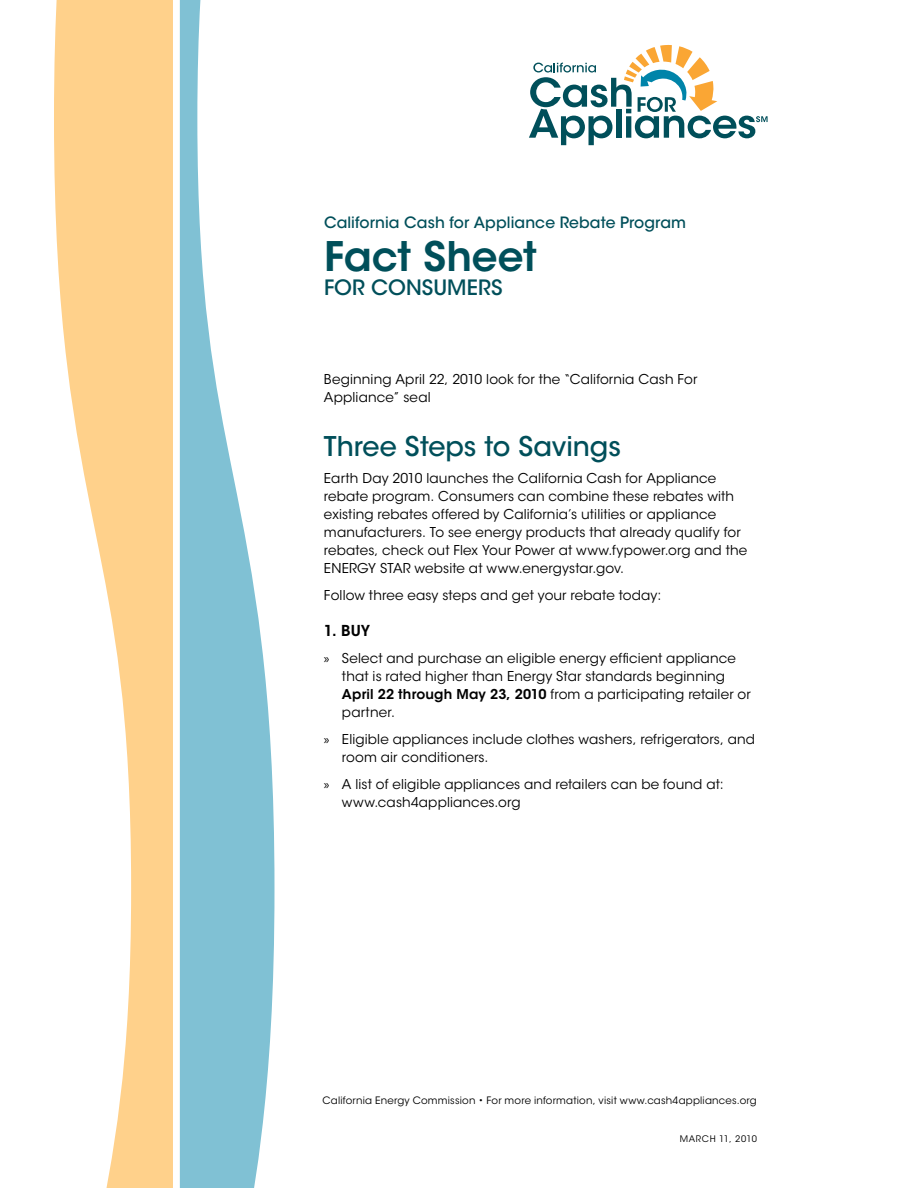
<style>
.page{position:relative;width:918px;height:1188px;background:#fff}
.page>*{position:absolute;margin:0;border:0;box-sizing:border-box;transform-origin:0 0}
.t1{font:600 40.5px "ITC Avant Garde Std";letter-spacing:-.005em;color:#004f5a}
.t2{font:500 27px "ITC Avant Garde Std";letter-spacing:-.005em;color:#004f5a}
.t3{font:500 21px "ITC Avant Garde Std";letter-spacing:.005em;color:#004f5a}
.t4{font:500 15.45px "ITC Avant Garde Std";letter-spacing:.005em;color:#004f5a}
.t5{font:600 15px "ITC Avant Garde Std";color:#000}
.t6{font:13.5px/18px "ITC Avant Garde Std";letter-spacing:.01em;color:#000}
.t7{font:10.2px "ITC Avant Garde Std";letter-spacing:.02em;color:#000}
.t8{font:9px "ITC Avant Garde Std";letter-spacing:.075em;color:#000}
.s1{font-family:"Myriad Pro"}
.s2{font-weight:600}
</style>
<div class="page">
<svg style="left:54px;top:0;width:119px;height:1188px;fill:#ffd18b"></svg>
<svg style="left:180px;top:0;width:94px;height:1188px;fill:#80c1d4"></svg>
<svg style="left:529px;top:45px;width:239px;height:100px"></svg>
<p class="t4" style="left:324px;top:213px;width:364px">California Cash for Appliance Rebate Program</p>
<h1 class="t1" style="left:324px;top:231px;width:214px">Fact Sheet</h1>
<h3 class="t3" style="left:324px;top:274px;width:180px">For Consumers</h3>
<p class="t6" style="left:324px;top:370px;width:375px">Beginning April 22, 2010 look for the “California Cash For<br>Appliance” seal</p>
<h2 class="t2" style="left:324px;top:430px;width:299px">Three Steps to Savings</h2>
<p class="t6" style="left:324px;top:469px;width:425px">Earth Day 2010 launches the California Cash for Appliance rebate program. Consumers can combine these rebates with existing rebates offered by California’s utilities or appliance manufacturers. To see energy products that already qualify for rebates, check out Flex Your Power at www.fypower.org and the ENERGY STAR website at www.energystar.gov.</p>
<p class="t6" style="left:324px;top:586px;width:339px">Follow three easy steps and get your rebate today:</p>
<p class="t5" style="left:324px;top:621px;width:48px">1. BUY</p>
<p class="t6" style="left:342px;top:649px;width:410px;text-indent:-18px"><span class="s1">»</span> Select and purchase an eligible energy efficient appliance that is rated higher than Energy Star standards beginning <span class="s2">April 22 through May 23, 2010</span> from a participating retailer or partner.</p>
<p class="t6" style="left:342px;top:730px;width:415px;text-indent:-18px"><span class="s1">»</span> Eligible appliances include clothes washers, refrigerators, and room air conditioners.</p>
<p class="t6" style="left:342px;top:775px;width:383px;text-indent:-18px"><span class="s1">»</span> A list of eligible appliances and retailers can be found at: www.cash4appliances.org</p>
<p class="t7" style="left:322px;top:1094px;width:436px">California Energy Commission • For more information, visit www.cash4appliances.org</p>
<p class="t8" style="left:680px;top:1133px;width:79px">March 11, 2010</p>
</div>
